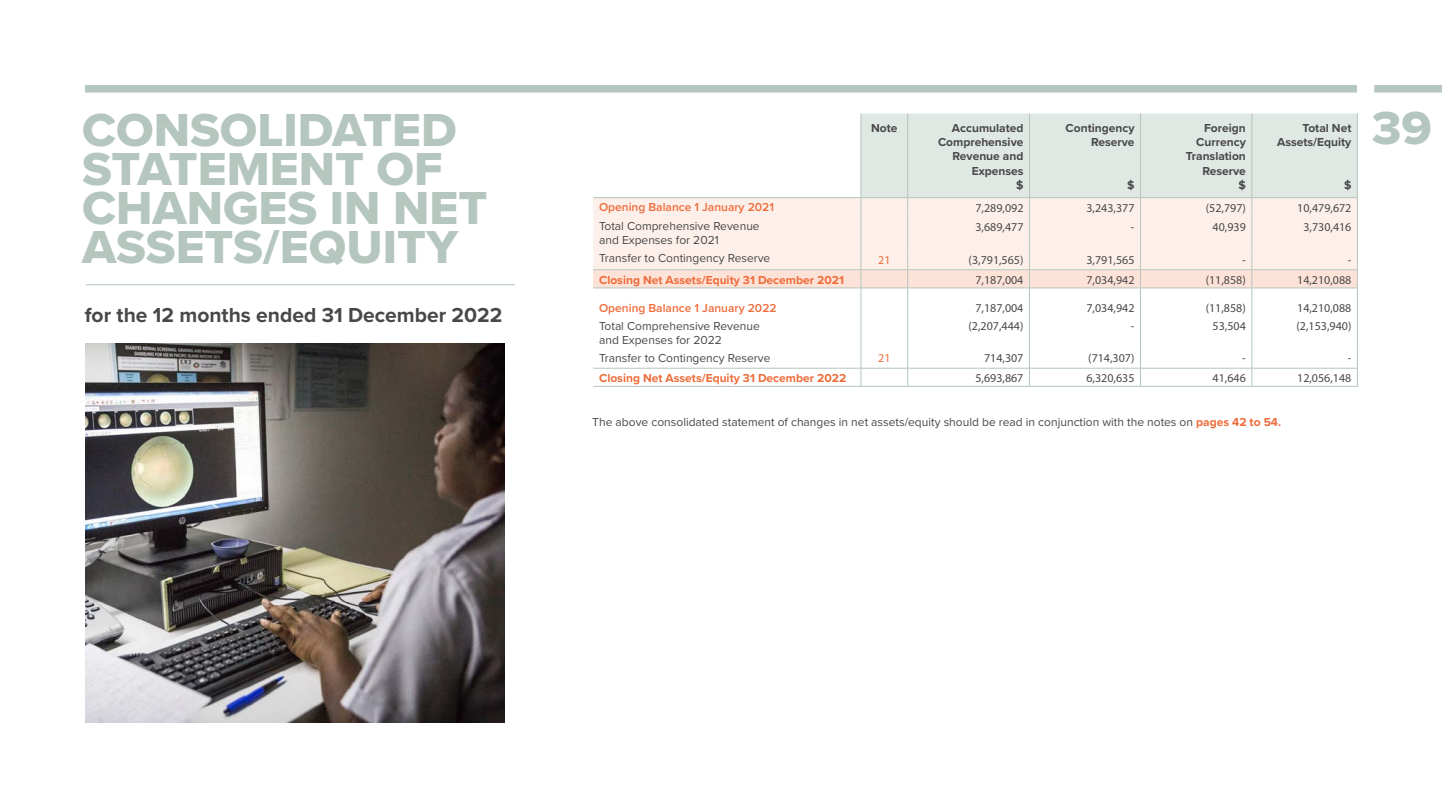
<style>
.page{position:relative;width:1442px;height:808px;background:#fff}
.page>*{position:absolute;margin:0;border:0;box-sizing:border-box;transform-origin:0 0}
.t1{font:48px/39px "Proxima Nova Extrabld";color:#b4c6be}
.t2{font:700 21px "Proxima Nova";color:#484848}
.t3{font:12px/14.4px "Proxima Nova";color:#484848}
.t4{font:12px "Myriad Pro";color:#484848}
.t5{font:700 12px/14.4px "Proxima Nova";color:#484848;text-align:right}
.t6{font:700 12px "Proxima Nova";color:#ee6c3a}
.t7{font:600 12px "Proxima Nova";color:#ee6c3a}
.t8{font:12px "Myriad Pro";color:#ee6c3a}
.s1{font-weight:700;color:#ee6c3a}
</style>
<div class="page">
<div style="left:85px;top:85px;width:1271px;height:8px;background:#b4c6be"></div>
<div style="left:1374px;top:85px;width:67px;height:8px;background:#b4c6be"></div>
<hr style="left:86px;top:284px;width:429px;height:1px;background:#b4c6be">
<div style="left:593px;top:198px;width:764px;height:50px;background:#fdf0eb"></div>
<hr style="left:593px;top:197px;width:268px;height:1px;background:#b4c6be">
<hr style="left:860px;top:216px;width:1px;height:32px;background:#b4c6be">
<hr style="left:907px;top:216px;width:1px;height:32px;background:#b4c6be">
<hr style="left:1029px;top:216px;width:1px;height:32px;background:#b4c6be">
<hr style="left:1140px;top:216px;width:1px;height:32px;background:#b4c6be">
<hr style="left:1251px;top:216px;width:1px;height:32px;background:#b4c6be">
<hr style="left:860px;top:316px;width:1px;height:32px;background:#b4c6be">
<hr style="left:907px;top:316px;width:1px;height:32px;background:#b4c6be">
<hr style="left:1029px;top:316px;width:1px;height:32px;background:#b4c6be">
<hr style="left:1140px;top:316px;width:1px;height:32px;background:#b4c6be">
<hr style="left:1251px;top:316px;width:1px;height:32px;background:#b4c6be">
<hr style="left:593px;top:368px;width:268px;height:1px;background:#b4c6be">
<hr style="left:593px;top:386px;width:268px;height:1px;background:#b4c6be">
<svg style="left:860px;top:348px;width:1px;height:38px"></svg>
<hr style="left:861px;top:368px;width:46px;height:1px;background:#b4c6be">
<hr style="left:861px;top:386px;width:46px;height:1px;background:#b4c6be">
<svg style="left:907px;top:348px;width:1px;height:38px"></svg>
<hr style="left:907px;top:368px;width:122px;height:1px;background:#b4c6be">
<hr style="left:907px;top:386px;width:122px;height:1px;background:#b4c6be">
<svg style="left:1029px;top:348px;width:1px;height:38px"></svg>
<hr style="left:1029px;top:368px;width:111px;height:1px;background:#b4c6be">
<hr style="left:1029px;top:386px;width:111px;height:1px;background:#b4c6be">
<svg style="left:1140px;top:348px;width:1px;height:38px"></svg>
<hr style="left:1140px;top:368px;width:111px;height:1px;background:#b4c6be">
<hr style="left:1140px;top:386px;width:111px;height:1px;background:#b4c6be">
<svg style="left:1251px;top:348px;width:1px;height:38px"></svg>
<hr style="left:1251px;top:368px;width:106px;height:1px;background:#b4c6be">
<hr style="left:1251px;top:386px;width:106px;height:1px;background:#b4c6be">
<svg style="left:860px;top:114px;width:498px;height:102px;background:#e4e8e3"></svg>
<hr style="left:1357px;top:216px;width:1px;height:32px;background:#b4c6be">
<svg style="left:593px;top:248px;width:765px;height:68px"></svg>
<hr style="left:1357px;top:316px;width:1px;height:32px;background:#b4c6be">
<svg style="left:1357px;top:348px;width:1px;height:38px"></svg>
<img style="left:86px;top:343px;width:419px;height:379px">
<h1 class="t1" style="left:82px;top:110px;width:376px">CONSOLIDATED</h1>
<h1 class="t1" style="left:1371px;top:108px;width:61px">39</h1>
<h1 class="t1" style="left:82px;top:149px;width:407px">STATEMENT OF<br>CHANGES IN NET<br>ASSETS/EQUITY</h1>
<p class="t5" style="left:871px;top:120px;width:28px">Note</p>
<p class="t5" style="left:938px;top:120px;width:87px">Accumulated<br>Comprehensive<br>Revenue and<br>Expenses<br>$</p>
<p class="t5" style="left:1065px;top:120px;width:70px">Contingency<br>Reserve</p>
<p class="t5" style="left:1185px;top:120px;width:62px">Foreign<br>Currency<br>Translation<br>Reserve<br>$</p>
<p class="t5" style="left:1277px;top:120px;width:76px">Total Net<br>Assets/Equity</p>
<p class="t5" style="left:1127px;top:178px;width:9px">$</p>
<p class="t5" style="left:1344px;top:178px;width:9px">$</p>
<p class="t7" style="left:599px;top:198px;width:176px">Opening Balance 1 January 2021</p>
<p class="t4" style="left:975px;top:200px;width:50px">7,289,092</p>
<p class="t4" style="left:1086px;top:200px;width:50px">3,243,377</p>
<p class="t4" style="left:1205px;top:200px;width:42px">(52,797)</p>
<p class="t4" style="left:1297px;top:200px;width:56px">10,479,672</p>
<p class="t3" style="left:599px;top:218px;width:162px">Total Comprehensive Revenue and Expenses for 2021</p>
<p class="t4" style="left:975px;top:220px;width:50px">3,689,477</p>
<p class="t4" style="left:1130px;top:220px;width:5px">-</p>
<p class="t4" style="left:1212px;top:220px;width:35px">40,939</p>
<p class="t4" style="left:1303px;top:220px;width:50px">3,730,416</p>
<p class="t3" style="left:599px;top:250px;width:173px">Transfer to Contingency Reserve</p>
<p class="t8" style="left:878px;top:252px;width:14px">21</p>
<p class="t4" style="left:968px;top:252px;width:56px">(3,791,565)</p>
<p class="t4" style="left:1086px;top:252px;width:50px">3,791,565</p>
<p class="t4" style="left:1242px;top:252px;width:5px">-</p>
<p class="t4" style="left:1347px;top:252px;width:5px">-</p>
<p class="t6" style="left:599px;top:271px;width:246px">Closing Net Assets/Equity 31 December 2021</p>
<p class="t4" style="left:975px;top:272px;width:50px">7,187,004</p>
<p class="t4" style="left:1086px;top:272px;width:50px">7,034,942</p>
<p class="t4" style="left:1205px;top:272px;width:42px">(11,858)</p>
<p class="t4" style="left:1297px;top:272px;width:56px">14,210,088</p>
<p class="t7" style="left:599px;top:299px;width:179px">Opening Balance 1 January 2022</p>
<p class="t4" style="left:975px;top:300px;width:50px">7,187,004</p>
<p class="t4" style="left:1086px;top:300px;width:50px">7,034,942</p>
<p class="t4" style="left:1205px;top:300px;width:42px">(11,858)</p>
<p class="t4" style="left:1297px;top:300px;width:56px">14,210,088</p>
<p class="t3" style="left:599px;top:318px;width:162px">Total Comprehensive Revenue and Expenses for 2022</p>
<p class="t4" style="left:968px;top:319px;width:56px">(2,207,444)</p>
<p class="t4" style="left:1130px;top:319px;width:5px">-</p>
<p class="t4" style="left:1212px;top:319px;width:35px">53,504</p>
<p class="t4" style="left:1296px;top:319px;width:56px">(2,153,940)</p>
<p class="t3" style="left:599px;top:350px;width:173px">Transfer to Contingency Reserve</p>
<p class="t8" style="left:878px;top:351px;width:14px">21</p>
<p class="t4" style="left:984px;top:351px;width:41px">714,307</p>
<p class="t4" style="left:1088px;top:351px;width:48px">(714,307)</p>
<p class="t4" style="left:1242px;top:351px;width:5px">-</p>
<p class="t4" style="left:1347px;top:351px;width:5px">-</p>
<p class="t6" style="left:599px;top:369px;width:249px">Closing Net Assets/Equity 31 December 2022</p>
<p class="t4" style="left:975px;top:371px;width:50px">5,693,867</p>
<p class="t4" style="left:1086px;top:371px;width:50px">6,320,635</p>
<p class="t4" style="left:1212px;top:371px;width:35px">41,646</p>
<p class="t4" style="left:1297px;top:371px;width:56px">12,056,148</p>
<p class="t3" style="left:592px;top:414px;width:690px">The above consolidated statement of changes in net assets/equity should be read in conjunction with the notes on <span class="s1">pages 42 to 54.</span></p>
<h2 class="t2" style="left:85px;top:299px;width:419px">for the 12 months ended 31 December 2022</h2>
</div>
